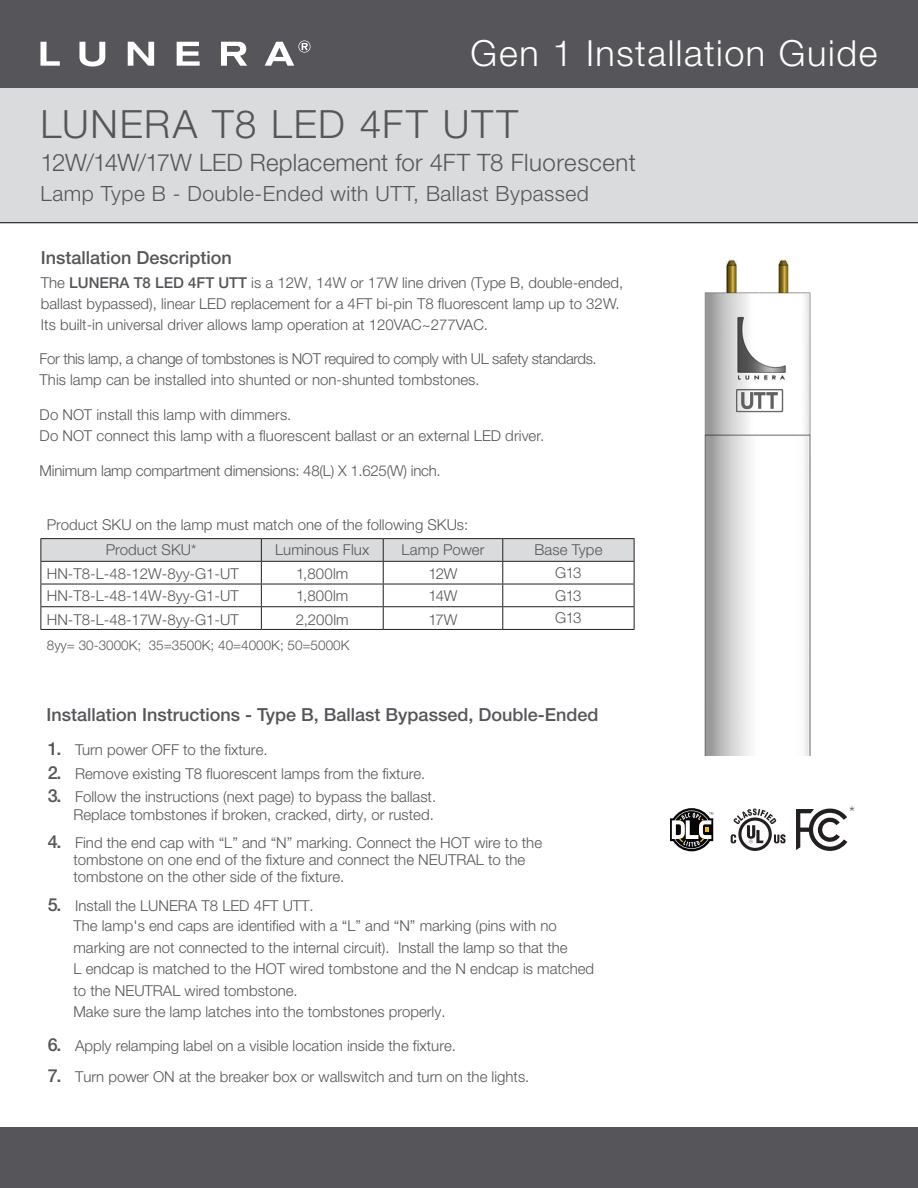
<style>
.page{position:relative;width:918px;height:1188px;background:#fff}
.page>*{position:absolute;margin:0;border:0;box-sizing:border-box;transform-origin:0 0}
.large_title{font:300 39px "Helvetica Neue LT Std";letter-spacing:.045em;color:#555658}
.large_title-2{font:300 36px "Helvetica Neue LT Std";letter-spacing:.045em;color:#fff}
.large_title-3{font:300 24px "Helvetica Neue LT Std";letter-spacing:.01em;color:#56565a}
.large_title-4{font:300 21px "Helvetica Neue LT Std";letter-spacing:.025em;color:#555658}
.t1{font:500 18px "Helvetica Neue LT Std";color:#56565a}
.stat_large_number{font:300 16.5px "Helvetica Neue LT Std";color:#56565a}
.stat_large_number-2{font:300 15px/17px "Helvetica Neue LT Std";color:#56565a}
.stat_large_number-3{font:300 15px/21px "Helvetica Neue LT Std";letter-spacing:-.025em;color:#56565a}
.t2{font:300 13.5px "Helvetica Neue LT Std";color:#56565a}
.s1{color:#555658}
.s2{font-weight:500}
.s3{font-weight:500;font-size:18px}
</style>
<div class="page">
<div style="left:0;top:88px;width:918px;height:135px;background:#dadbdd"></div>
<div style="left:0;top:0;width:918px;height:88px;background:#56565a"></div>
<svg style="left:40px;top:42px;width:20px;height:24px"></svg>
<svg style="left:79px;top:42px;width:26px;height:25px"></svg>
<svg style="left:128px;top:42px;width:26px;height:24px"></svg>
<svg style="left:177px;top:42px;width:23px;height:24px"></svg>
<svg style="left:221px;top:42px;width:26px;height:24px"></svg>
<svg style="left:265px;top:40px;width:45px;height:26px"></svg>
<div style="left:0;top:1127px;width:918px;height:61px;background:#56565a"></div>
<svg style="left:670px;top:808px;width:43px;height:43px"></svg>
<svg style="left:731px;top:809px;width:55px;height:42px"></svg>
<svg style="left:796px;top:808px;width:51px;height:43px"></svg>
<img style="left:704px;top:260px;width:107px;height:496px">
<img style="left:736px;top:388px;width:48px;height:25px">
<hr style="left:40px;top:538px;width:221px;height:1px;background:#231f20">
<hr style="left:261px;top:538px;width:122px;height:1px;background:#231f20">
<hr style="left:383px;top:538px;width:120px;height:1px;background:#231f20">
<hr style="left:503px;top:538px;width:131px;height:1px;background:#231f20">
<svg style="left:40px;top:539px;width:595px;height:90px"></svg>
<hr style="left:40px;top:629px;width:221px;height:1px;background:#231f20">
<hr style="left:261px;top:629px;width:122px;height:1px;background:#231f20">
<hr style="left:383px;top:629px;width:120px;height:1px;background:#231f20">
<hr style="left:503px;top:629px;width:131px;height:1px;background:#231f20">
<p class="large_title-2" style="left:471px;top:31px;width:408px">Gen 1 Installation Guide</p>
<p class="large_title" style="left:40px;top:100px;width:479px">LUNERA T8 LED 4FT UTT</p>
<p class="large_title-3" style="left:40px;top:148px;width:597px">12W/14W/17W LED Replacement for 4FT T8 <span class="s1">Fluorescent</span></p>
<p class="large_title-4" style="left:40px;top:181px;width:550px">Lamp Type B - Double-Ended with UTT, Ballast Bypassed</p>
<p class="t1" style="left:41px;top:247px;width:193px">Installation Description</p>
<p class="stat_large_number-2" style="left:41px;top:271px;width:584px;line-height:21px">The <span class="s2">LUNERA T8 LED 4FT UTT</span> is a 12W, 14W or 17W line driven (Type B, double-ended, ballast bypassed), linear LED replacement for a 4FT bi-pin T8 fluorescent lamp up to 32W.<br>Its built-in universal driver allows lamp operation at 120VAC~277VAC.</p>
<p class="stat_large_number-3" style="left:40px;top:348px;width:559px">For this lamp, a change of tombstones is NOT required to comply with UL safety standards.<br>This lamp can be installed into shunted or non-shunted tombstones.</p>
<p class="stat_large_number-2" style="left:40px;top:406px;width:253px">Do NOT install this lamp with dimmers.</p>
<p class="stat_large_number-2" style="left:40px;top:427px;width:506px">Do NOT connect this lamp with a fluorescent ballast or an external LED driver.</p>
<p class="stat_large_number-2" style="left:40px;top:462px;width:403px">Minimum lamp compartment dimensions: 48(L) X 1.625(W) inch.</p>
<p class="stat_large_number-2" style="left:47px;top:516px;width:423px">Product SKU on the lamp must match one of the following SKUs:</p>
<p class="stat_large_number-2" style="left:106px;top:541px;width:92px">Product SKU*</p>
<p class="stat_large_number-2" style="left:275px;top:541px;width:96px">Luminous Flux</p>
<p class="stat_large_number-2" style="left:402px;top:541px;width:84px">Lamp Power</p>
<p class="stat_large_number-2" style="left:534px;top:541px;width:70px">Base Type</p>
<p class="stat_large_number-2" style="left:47px;top:587px;width:193px">HN-T8-L-48-14W-8yy-G1-UT</p>
<p class="stat_large_number-2" style="left:296px;top:587px;width:54px">1,800lm</p>
<p class="stat_large_number-2" style="left:429px;top:587px;width:30px">14W</p>
<p class="stat_large_number-2" style="left:555px;top:564px;width:28px">G13</p>
<p class="stat_large_number-2" style="left:47px;top:564px;width:193px">HN-T8-L-48-12W-8yy-G1-UT</p>
<p class="stat_large_number-2" style="left:296px;top:564px;width:54px">1,800lm</p>
<p class="stat_large_number-2" style="left:428px;top:564px;width:31px">12W</p>
<p class="stat_large_number-2" style="left:555px;top:587px;width:28px">G13</p>
<p class="stat_large_number-2" style="left:47px;top:610px;width:193px">HN-T8-L-48-17W-8yy-G1-UT</p>
<p class="stat_large_number-2" style="left:296px;top:610px;width:54px">2,200lm</p>
<p class="stat_large_number-2" style="left:428px;top:610px;width:31px">17W</p>
<p class="t2" style="left:47px;top:637px;width:304px">8yy= 30-3000K; 35=3500K; 40=4000K; 50=5000K</p>
<p class="stat_large_number-2" style="left:555px;top:609px;width:28px">G13</p>
<p class="t1" style="left:46px;top:704px;width:553px">Installation Instructions - Type B, Ballast Bypassed, Double-Ended</p>
<p class="stat_large_number-2" style="left:48px;top:740px;width:222px"><span class="s3">1.</span> Turn power OFF to the fixture.</p>
<p class="stat_large_number-2" style="left:48px;top:765px;width:379px"><span class="s3">2.</span> Remove existing T8 fluorescent lamps from the fixture.</p>
<p class="stat_large_number-2" style="left:48px;top:787px;width:390px;line-height:18px;text-align:right"><span class="s3">3.</span> Follow the instructions (next page) to bypass the ballast.<br>Replace tombstones if broken, cracked, dirty, or rusted.</p>
<p class="stat_large_number-2" style="left:74px;top:834px;width:470px;text-indent:-26px"><span class="s3">4.</span> Find the end cap with “L” and “N” marking. Connect the HOT wire to the tombstone on one end of the fixture and connect the NEUTRAL to the tombstone on the other side of the fixture.</p>
<p class="stat_large_number-2" style="left:74px;top:895px;width:485px;line-height:20.1px;text-indent:-26px"><span class="s3">5.</span> Install the LUNERA T8 LED 4FT UTT.<br>The lamp's end caps are identified with a “L” and “N” marking (pins with no</p>
<p class="stat_large_number-2" style="left:74px;top:938px;width:522px;line-height:20.1px">marking are not connected to the internal circuit). Install the lamp so that the<br>L endcap is matched to the HOT wired tombstone and the N endcap is matched</p>
<p class="stat_large_number-2" style="left:74px;top:980px;width:374px;line-height:21.1px">to the NEUTRAL wired tombstone.<br>Make sure the lamp latches into the tombstones properly.</p>
<p class="stat_large_number-2" style="left:48px;top:1037px;width:410px"><span class="s3">6.</span> Apply relamping label on a visible location inside the fixture.</p>
<p class="stat_large_number-2" style="left:48px;top:1068px;width:483px"><span class="s3">7.</span> Turn power ON at the breaker box or wallswitch and turn on the lights.</p>
<p class="stat_large_number" style="left:849px;top:802px;width:7px">*</p>
</div>
